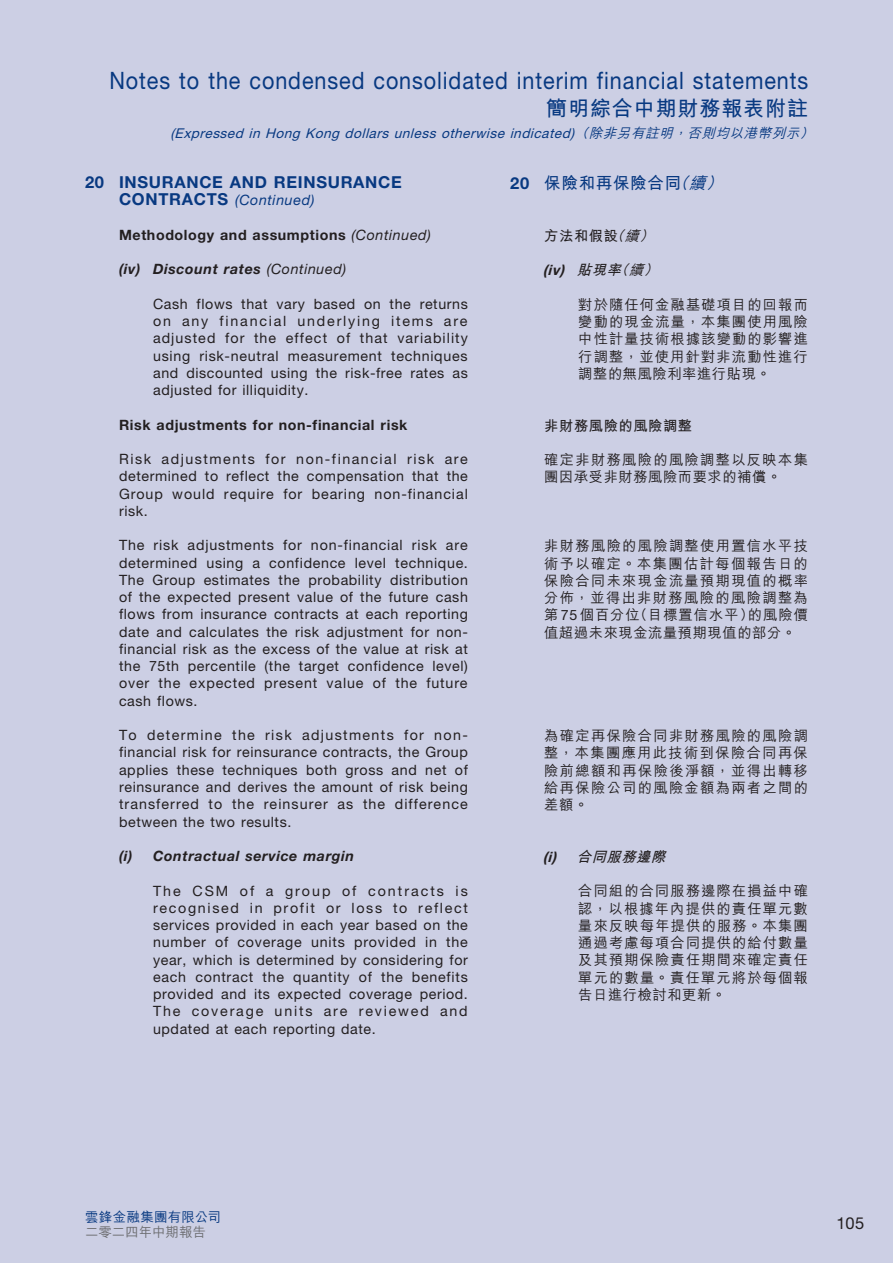
<style>
.page{position:relative;width:893px;height:1263px;background:#cccfe4}
.page>*{position:absolute;margin:0;border:0;box-sizing:border-box;transform-origin:0 0}
.t1{font:24px "Helvetica Neue LT Std";letter-spacing:.04em;color:#083981;scale:.9 1}
.t2{font:700 21px "M Hei HK";letter-spacing:.04em;color:#083981}
.t3{font:700 16.5px "Helvetica Neue LT Std";letter-spacing:.04em;color:#083981}
.t4{font:700 16.5px "M Hei HK";letter-spacing:.04em;color:#083981}
.t5{font:16.5px "Helvetica Neue LT Std";color:#231f20}
.t6{font:14.25px/17.2px "Helvetica Neue LT Std";letter-spacing:.06em;color:#231f20;text-align:justify}
.t7{font:500 14.25px/17.2px "M Hei HK";letter-spacing:.08em;color:#231f20;text-align:justify}
.t8{font:700 14.25px "Helvetica Neue LT Std";letter-spacing:.04em;color:#231f20}
.t9{font:italic 700 14.25px "Helvetica Neue LT Std";letter-spacing:.04em;color:#231f20}
.t10{font:italic 14.25px "Helvetica Neue LT Std";letter-spacing:.04em;color:#083981}
.t11{font:700 14.25px "M Hei HK";letter-spacing:.04em;color:#231f20}
.t12{font:italic 700 14.25px "Helvetica Neue LT Std";color:#231f20}
.t13{font:italic 700 14.25px "M Hei HK";color:#231f20}
.t14{font:italic 13.5px "Helvetica Neue LT Std";color:#083981}
.t15{font:500 13.5px "M Hei HK";letter-spacing:.015em;color:#083981}
.t16{font:500 13.5px "M Hei HK";letter-spacing:-.005em;color:#6c6d70}
.s1{font-family:"M Hei HK";font-weight:500}
.s2{font-family:"Helvetica Neue LT Std"}
.s3{font-weight:500;font-style:italic}
.s4{font-family:"M Hei HK"}
.s5{font-weight:700;font-style:normal;font-size:16.5px}
.s6{font-weight:400;font-style:italic}
.s7{font-weight:400}
.s8{font-family:"Helvetica Neue LT Std";font-weight:400}
</style>
<div class="page">
<h1 class="t1" style="left:109px;top:66px;width:778px">Notes to the condensed consolidated interim financial statements</h1>
<h2 class="t2" style="left:546px;top:93px;width:263px">簡明綜合中期財務報表附註</h2>
<p class="t14" style="left:170px;top:125px;width:649px">(Expressed in Hong Kong dollars unless otherwise indicated) <span class="s1">（除非另有註明，否則均以港幣列示）</span></p>
<p class="t4" style="left:510px;top:171px;width:220px"><span class="s2">20</span> 保險和再保險合同<span class="s3">（續）</span></p>
<p class="t11" style="left:544px;top:225px;width:116px">方法和假設<span class="s3">（續）</span></p>
<p class="t12" style="left:543px;top:261px;width:122px">(iv) <span class="s4">貼現率</span><span class="s1">（續）</span></p>
<p class="t7" style="left:578px;top:295px;width:231px">對於隨任何金融基礎項目的回報而變動的現金流量，本集團使用風險中性計量技術根據該變動的影響進行調整，並使用針對非流動性進行調整的無風險利率進行貼現。</p>
<p class="t11" style="left:544px;top:415px;width:149px">非財務風險的風險調整</p>
<p class="t7" style="left:544px;top:450px;width:265px">確定非財務風險的風險調整以反映本集團因承受非財務風險而要求的補償。</p>
<p class="t3" style="left:85px;top:172px;width:318px">20 INSURANCE AND REINSURANCE</p>
<p class="t10" style="left:119px;top:192px;width:197px"><span class="s5">CONTRACTS</span> (Continued)</p>
<p class="t8" style="left:119px;top:226px;width:313px">Methodology and assumptions <span class="s6">(Continued)</span></p>
<p class="t9" style="left:119px;top:260px;width:229px">(iv) Discount rates <span class="s7">(Continued)</span></p>
<p class="t6" style="left:153px;top:295px;width:316px">Cash flows that vary based on the returns on any financial underlying items are adjusted for the effect of that variability using risk-neutral measurement techniques and discounted using the risk-free rates as adjusted for illiquidity.</p>
<p class="t8" style="left:119px;top:416px;width:290px">Risk adjustments for non-financial risk</p>
<p class="t6" style="left:119px;top:450px;width:350px">Risk adjustments for non-financial risk are determined to reflect the compensation that the Group would require for bearing non-financial risk.</p>
<p class="t6" style="left:119px;top:536px;width:350px">The risk adjustments for non-financial risk are determined using a confidence level technique.<br>The Group estimates the probability distribution of the expected present value of the future cash flows from insurance contracts at each reporting date and calculates the risk adjustment for non&shy;financial risk as the excess of the value at risk at the 75th percentile (the target confidence level) over the expected present value of the future cash flows.</p>
<p class="t6" style="left:119px;top:726px;width:350px">To determine the risk adjustments for non&shy;financial risk for reinsurance contracts, the Group applies these techniques both gross and net of reinsurance and derives the amount of risk being transferred to the reinsurer as the difference between the two results.</p>
<p class="t9" style="left:119px;top:847px;width:237px">(i) Contractual service margin</p>
<p class="t6" style="left:153px;top:882px;width:316px">The CSM of a group of contracts is recognised in profit or loss to reflect services provided in each year based on the number of coverage units provided in the year, which is determined by considering for each contract the quantity of the benefits provided and its expected coverage period.<br>The coverage units are reviewed and updated at each reporting date.</p>
<p class="t7" style="left:544px;top:536px;width:265px">非財務風險的風險調整使用置信水平技術予以確定。本集團估計每個報告日的保險合同未來現金流量預期現值的概率分佈，並得出非財務風險的風險調整為第<span class="s8">75</span>個百分位（目標置信水平）的風險價值超過未來現金流量預期現值的部分。</p>
<p class="t7" style="left:544px;top:726px;width:265px">為確定再保險合同非財務風險的風險調整，本集團應用此技術到保險合同再保險前總額和再保險後淨額，並得出轉移給再保險公司的風險金額為兩者之間的差額。</p>
<p class="t13" style="left:543px;top:846px;width:129px"><span class="s2">(i)</span> 合同服務邊際</p>
<p class="t7" style="left:578px;top:881px;width:231px">合同組的合同服務邊際在損益中確認，以根據年內提供的責任單元數量來反映每年提供的服務。本集團通過考慮每項合同提供的給付數量及其預期保險責任期間來確定責任單元的數量。責任單元將於每個報告日進行檢討和更新。</p>
<p class="t15" style="left:85px;top:1207px;width:137px">雲鋒金融集團有限公司</p>
<p class="t16" style="left:85px;top:1222px;width:123px">二零二四年中期報告</p>
<p class="t5" style="left:837px;top:1213px;width:29px">105</p>
</div>
